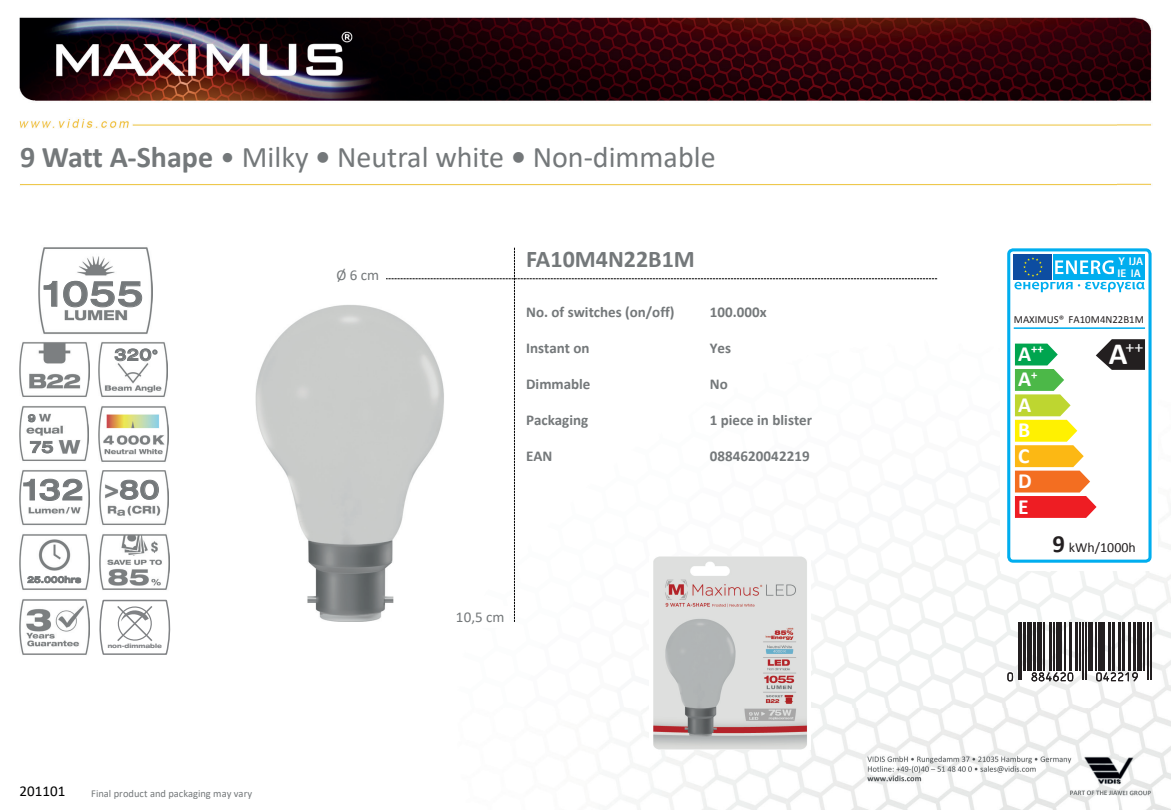
<style>
.page{position:relative;width:1171px;height:810px;background:#fff}
.page>*{position:absolute;margin:0;border:0;box-sizing:border-box;transform-origin:0 0}
.t1{font:500 expanded 35.25px "Helvetica Neue LT Pro";color:#74787a}
.t2{font:30px "Calibri";color:#74787a}
.t3{font:700 30px "Calibri";color:#74787a}
.t4{font:500 expanded 29.4px "Helvetica Neue LT Pro";color:#74787a}
.t5{font:700 24.75px "Calibri";color:#231f20}
.t6{font:700 24px "Calibri";color:#74787a}
.t7{font:700 21.6px/25.5px "Calibri";color:#fff}
.t8{font:18px "Calibri";color:#fff}
.t9{font:500 expanded 16.2px "Helvetica Neue LT Pro";color:#74787a}
.t10{font:700 15px "Calibri";color:#74787a}
.t11{font:15px "Calibri";color:#74787a}
.t12{font:15px "Calibri";letter-spacing:.005em;color:#000001}
.t13{font:13.95px "Calibri";color:#231f20}
.t14{font:700 12.6px "Calibri";color:#fff}
.t15{font:600 11.25px/12.5px "Myriad Pro";color:#fff}
.t16{font:10.8px "Calibri";color:#231f20}
.t17{font:10.5px "Calibri";letter-spacing:.005em;color:#74787a}
.t18{font:500 expanded 10.35px "Helvetica Neue LT Pro";color:#74787a}
.t19{font:500 expanded 8.85px "Helvetica Neue LT Pro";letter-spacing:.01em;color:#74787a}
.t20{font:800 expanded 6px "Helvetica Neue LT Pro";color:#808285}
.s1{font-weight:700;font-size:36px;color:#fff}
.s2{font-weight:700}
.s3{font-size:14.7px}
.s4{font-size:26.4px}
.s5{font-size:21.6px}
.s6{font-weight:700;font-size:30.9px}
</style>
<div class="page">
<img style="left:19px;top:17px;width:1151px;height:793px">
<svg style="left:361px;top:248px;width:575px;height:374px"></svg>
<img style="left:649px;top:557px;width:161px;height:192px">
<div style="left:1000px;top:242px;width:157px;height:328px;background:#fff"></div>
<div style="left:1006px;top:248px;width:145px;height:315px;border:3px solid #00aeef;border-radius:4px"></div>
<hr style="left:1013px;top:327px;width:131px;height:2px;background:#00aeef">
<div style="left:1013px;top:254px;width:38px;height:26px;background:#0d4da1"></div>
<div style="left:1052px;top:254px;width:92px;height:26px;background:#00aeef"></div>
<svg style="left:1014px;top:257px;width:130px;height:35px"></svg>
<svg style="left:1014px;top:339px;width:130px;height:179px"></svg>
<div style="left:329px;top:265px;width:57px;height:21px;background:#fff"></div>
<div style="left:452px;top:607px;width:56px;height:21px;background:#fff"></div>
<img style="left:38px;top:246px;width:114px;height:90px">
<img style="left:20px;top:405px;width:69px;height:58px">
<img style="left:99px;top:335px;width:69px;height:65px">
<img style="left:20px;top:463px;width:69px;height:65px">
<img style="left:99px;top:469px;width:69px;height:59px">
<img style="left:20px;top:528px;width:69px;height:65px">
<img style="left:99px;top:528px;width:70px;height:70px">
<img style="left:20px;top:593px;width:70px;height:70px">
<svg style="left:99px;top:600px;width:71px;height:55px"></svg>
<img style="left:20px;top:335px;width:69px;height:70px">
<img style="left:99px;top:400px;width:69px;height:69px">
<hr style="left:1017px;top:622px;width:1px;height:57px;background:#231f20">
<hr style="left:1020px;top:622px;width:1px;height:57px;background:#231f20">
<hr style="left:1023px;top:622px;width:3px;height:48px;background:#231f20">
<hr style="left:1027px;top:622px;width:4px;height:48px;background:#231f20">
<hr style="left:1032px;top:622px;width:3px;height:48px;background:#231f20">
<hr style="left:1037px;top:622px;width:4px;height:48px;background:#231f20">
<hr style="left:1042px;top:622px;width:2px;height:48px;background:#231f20">
<hr style="left:1048px;top:622px;width:3px;height:48px;background:#231f20">
<hr style="left:1052px;top:622px;width:2px;height:48px;background:#231f20">
<div style="left:1055px;top:622px;width:6px;height:48px;background:#231f20"></div>
<hr style="left:1064px;top:622px;width:1px;height:48px;background:#231f20">
<hr style="left:1068px;top:622px;width:2px;height:48px;background:#231f20">
<hr style="left:1075px;top:622px;width:2px;height:48px;background:#231f20">
<hr style="left:1079px;top:622px;width:1px;height:48px;background:#231f20">
<hr style="left:1082px;top:622px;width:1px;height:57px;background:#231f20">
<hr style="left:1084px;top:622px;width:2px;height:57px;background:#231f20">
<div style="left:1087px;top:622px;width:5px;height:48px;background:#231f20"></div>
<hr style="left:1094px;top:622px;width:2px;height:48px;background:#231f20">
<hr style="left:1097px;top:622px;width:2px;height:48px;background:#231f20">
<hr style="left:1100px;top:622px;width:4px;height:48px;background:#231f20">
<hr style="left:1107px;top:622px;width:3px;height:48px;background:#231f20">
<hr style="left:1111px;top:622px;width:3px;height:48px;background:#231f20">
<hr style="left:1117px;top:622px;width:3px;height:48px;background:#231f20">
<hr style="left:1121px;top:622px;width:3px;height:48px;background:#231f20">
<hr style="left:1127px;top:622px;width:3px;height:48px;background:#231f20">
<hr style="left:1132px;top:622px;width:3px;height:48px;background:#231f20">
<div style="left:1136px;top:622px;width:5px;height:48px;background:#231f20"></div>
<hr style="left:1142px;top:622px;width:1px;height:48px;background:#231f20">
<hr style="left:1146px;top:622px;width:2px;height:57px;background:#231f20">
<hr style="left:1149px;top:622px;width:1px;height:57px;background:#231f20">
<svg style="left:1006px;top:672px;width:6px;height:9px"></svg>
<svg style="left:1031px;top:672px;width:41px;height:9px"></svg>
<svg style="left:1095px;top:672px;width:42px;height:9px"></svg>
<img style="left:255px;top:305px;width:189px;height:317px">
<h2 class="t2" style="left:45px;top:137px;width:671px"><span class="s1">2x1lm</span><span class="s2">-Shape</span> • Milky <span class="s2">•</span> Neutral white <span class="s2">•</span> Non-dimmable</h2>
<h2 class="t3" style="left:20px;top:136px;width:109px">9 Watt A</h2>
<h1 class="t1" style="left:43px;top:272px;width:102px">1055</h1>
<p class="t18" style="left:28px;top:412px;width:9px">9</p>
<p class="t9" style="left:30px;top:437px;width:25px">75</p>
<p class="t9" style="left:114px;top:345px;width:45px">320<span class="s3">°</span></p>
<h3 class="t4" style="left:23px;top:471px;width:138px">132 <span class="s4">80</span></h3>
<p class="t19" style="left:27px;top:574px;width:55px">25.000hrs</p>
<p class="t20" style="left:108px;top:642px;width:56px">non-dimmable</p>
<p class="t12" style="left:19px;top:781px;width:48px">201101</p>
<p class="t17" style="left:91px;top:786px;width:162px">Final product and packaging may vary</p>
<p class="t11" style="left:336px;top:265px;width:44px">Ø 6 cm</p>
<h3 class="t6" style="left:526px;top:242px;width:170px">FA10M4N22B1M</h3>
<p class="t10" style="left:526px;top:301px;width:150px">No. of switches (on/off)</p>
<p class="t10" style="left:709px;top:301px;width:58px">100.000x</p>
<p class="t10" style="left:526px;top:337px;width:65px">Instant on</p>
<p class="t10" style="left:709px;top:337px;width:23px">Yes</p>
<p class="t10" style="left:526px;top:373px;width:66px">Dimmable</p>
<p class="t10" style="left:709px;top:373px;width:20px">No</p>
<p class="t10" style="left:526px;top:409px;width:64px">Packaging</p>
<p class="t10" style="left:709px;top:409px;width:104px">1 piece in blister</p>
<p class="t10" style="left:526px;top:445px;width:28px">EAN</p>
<p class="t10" style="left:709px;top:445px;width:101px">0884620042219</p>
<p class="t11" style="left:456px;top:606px;width:50px">10,5 cm</p>
<p class="t15" style="left:1117px;top:255px;width:27px">Y IJA<br>IE IA</p>
<p class="t16" style="left:1013px;top:312px;width:132px">MAXIMUS® FA10M4N22B1M</p>
<p class="t14" style="left:1017px;top:341px;width:27px"><span class="s5">A</span>++</p>
<h3 class="t7" style="left:1017px;top:366px;width:21px">A<sup>+<br></sup>A<br>B<br>C<br>D<br>E</h3>
<p class="t8" style="left:1108px;top:336px;width:36px"><span class="s6">A</span>++</p>
<h3 class="t5" style="left:1052px;top:528px;width:14px">9</h3>
<p class="t13" style="left:1068px;top:539px;width:68px">kWh/1000h</p>
</div>
